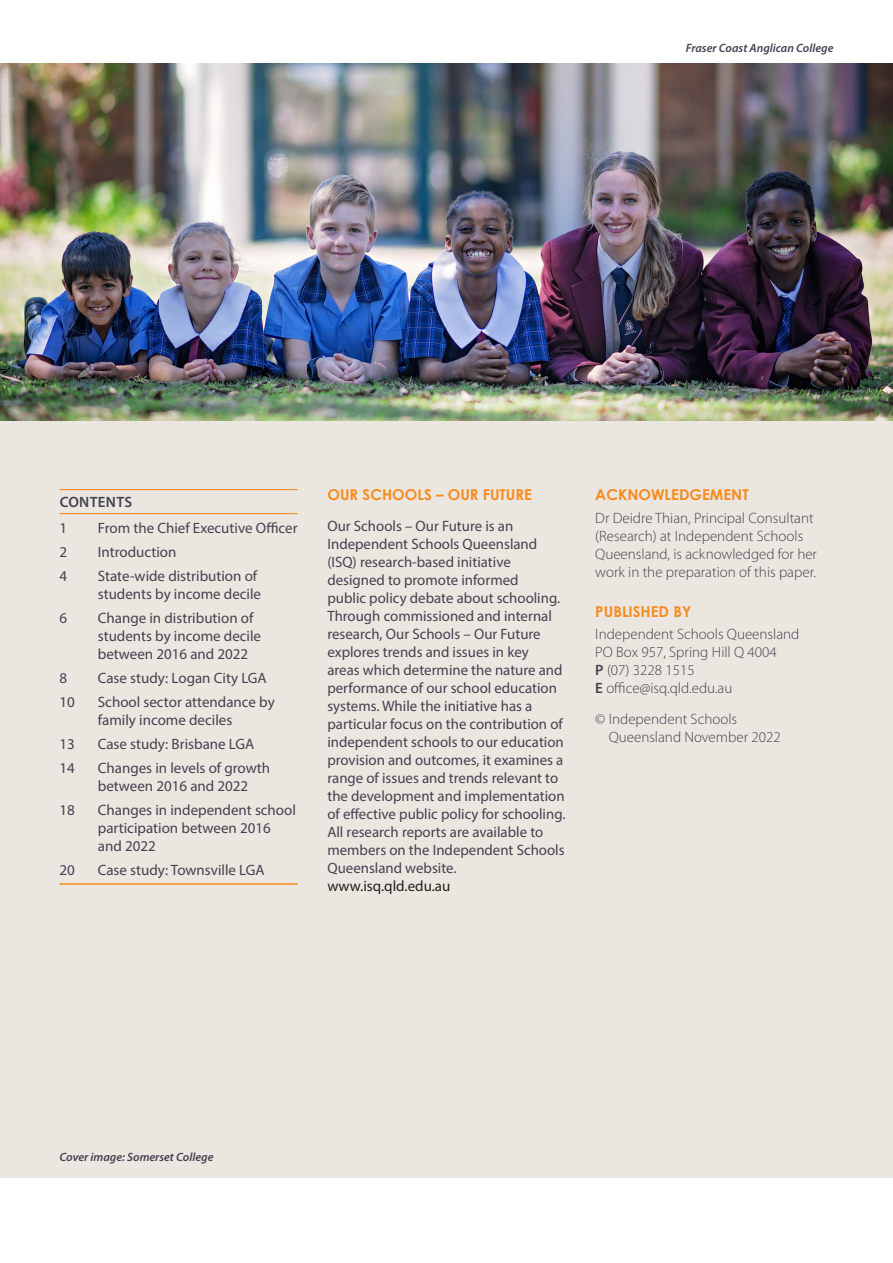
<style>
.page{position:relative;width:893px;height:1263px;background:#fff}
.page>*{position:absolute;margin:0;border:0;box-sizing:border-box;transform-origin:0 0}
.Heading_4_bold_intro{font:15px/18px "Myriad Pro";color:#424351}
.details{font:15px/18px "Myriad Pro";color:#424351}
.t1{font:300 15px/18px "Myriad Pro";color:#424351}
.heading_4{font:700 15px "Century Gothic";color:#f68c1f}
.details_head{font:600 15px "Myriad Pro";letter-spacing:.02em;color:#424351}
.Captions{font:italic 600 12px "Myriad Pro";color:#424351}
.s1{color:#231f20}
.s2{font-weight:600}
</style>
<div class="page">
<div style="left:0;top:421px;width:893px;height:757px;background:#ebe6df"></div>
<img style="left:0;top:64px;width:893px;height:357px">
<svg style="left:60px;top:489px;width:25px;height:1px"></svg>
<hr style="left:85px;top:489px;width:213px;height:1px;background:#f68c1f">
<svg style="left:60px;top:513px;width:25px;height:1px"></svg>
<hr style="left:85px;top:513px;width:213px;height:1px;background:#f68c1f">
<hr style="left:60px;top:883px;width:25px;height:2px;background:#f68c1f">
<hr style="left:85px;top:883px;width:213px;height:2px;background:#f68c1f">
<p class="Captions" style="left:686px;top:40px;width:149px">Fraser Coast Anglican College</p>
<p class="details_head" style="left:60px;top:493px;width:74px">CONTENTS</p>
<p class="details" style="left:60px;top:519px;width:9px">1</p>
<p class="details" style="left:98px;top:519px;width:201px">From the Chief Executive Officer</p>
<p class="details" style="left:60px;top:543px;width:9px">2</p>
<p class="details" style="left:98px;top:543px;width:80px">Introduction</p>
<p class="details" style="left:60px;top:567px;width:9px">4</p>
<p class="details" style="left:98px;top:567px;width:165px">State-wide distribution of students by income decile</p>
<p class="details" style="left:60px;top:609px;width:9px">6</p>
<p class="details" style="left:98px;top:609px;width:165px">Change in distribution of students by income decile between 2016 and 2022</p>
<p class="details" style="left:60px;top:669px;width:9px">8</p>
<p class="details" style="left:98px;top:669px;width:170px">Case study: Logan City LGA</p>
<p class="details" style="left:60px;top:693px;width:17px">10</p>
<p class="details" style="left:98px;top:693px;width:178px">School sector attendance by family income deciles</p>
<p class="details" style="left:60px;top:735px;width:17px">13</p>
<p class="details" style="left:98px;top:735px;width:158px">Case study: Brisbane LGA</p>
<p class="details" style="left:60px;top:759px;width:17px">14</p>
<p class="details" style="left:98px;top:759px;width:174px">Changes in levels of growth between 2016 and 2022</p>
<p class="details" style="left:60px;top:801px;width:17px">18</p>
<p class="details" style="left:98px;top:801px;width:200px">Changes in independent school participation between 2016 and 2022</p>
<p class="details" style="left:60px;top:861px;width:17px">20</p>
<p class="details" style="left:98px;top:861px;width:168px">Case study: Townsville LGA</p>
<p class="heading_4" style="left:327px;top:483px;width:206px">OUR SCHOOLS – OUR FUTURE</p>
<p class="Heading_4_bold_intro" style="left:327px;top:517px;width:240px">Our Schools – Our Future is an Independent Schools Queensland (ISQ) research-based initiative designed to promote informed<br>public policy debate about schooling.<br>Through commissioned and internal research, Our Schools – Our Future explores trends and issues in key<br>areas which determine the nature and performance of our school education systems. While the initiative has a particular focus on the contribution of independent schools to our education provision and outcomes, it examines a range of issues and trends relevant to the development and implementation of effective public policy for schooling.<br>All research reports are available to members on the Independent Schools Queensland website. <span class="s1">www.isq.qld.edu.au</span></p>
<p class="heading_4" style="left:595px;top:483px;width:155px">ACKNOWLEDGEMENT</p>
<p class="t1" style="left:595px;top:508px;width:223px">Dr Deidre Thian, Principal Consultant (Research) at Independent Schools Queensland, is acknowledged for her work in the preparation of this paper.</p>
<p class="heading_4" style="left:595px;top:600px;width:97px">PUBLISHED BY</p>
<p class="t1" style="left:595px;top:625px;width:206px">Independent Schools Queensland<br>PO Box 957, Spring Hill Q 4004<br><span class="s2">P</span> (07) 3228 1515<br><span class="s2">E</span> office@isq.qld.edu.au</p>
<p class="t1" style="left:609px;top:710px;width:173px;text-indent:-13px">© Independent Schools<br>Queensland November 2022</p>
<p class="Captions" style="left:60px;top:1150px;width:155px">Cover image: Somerset College</p>
</div>
